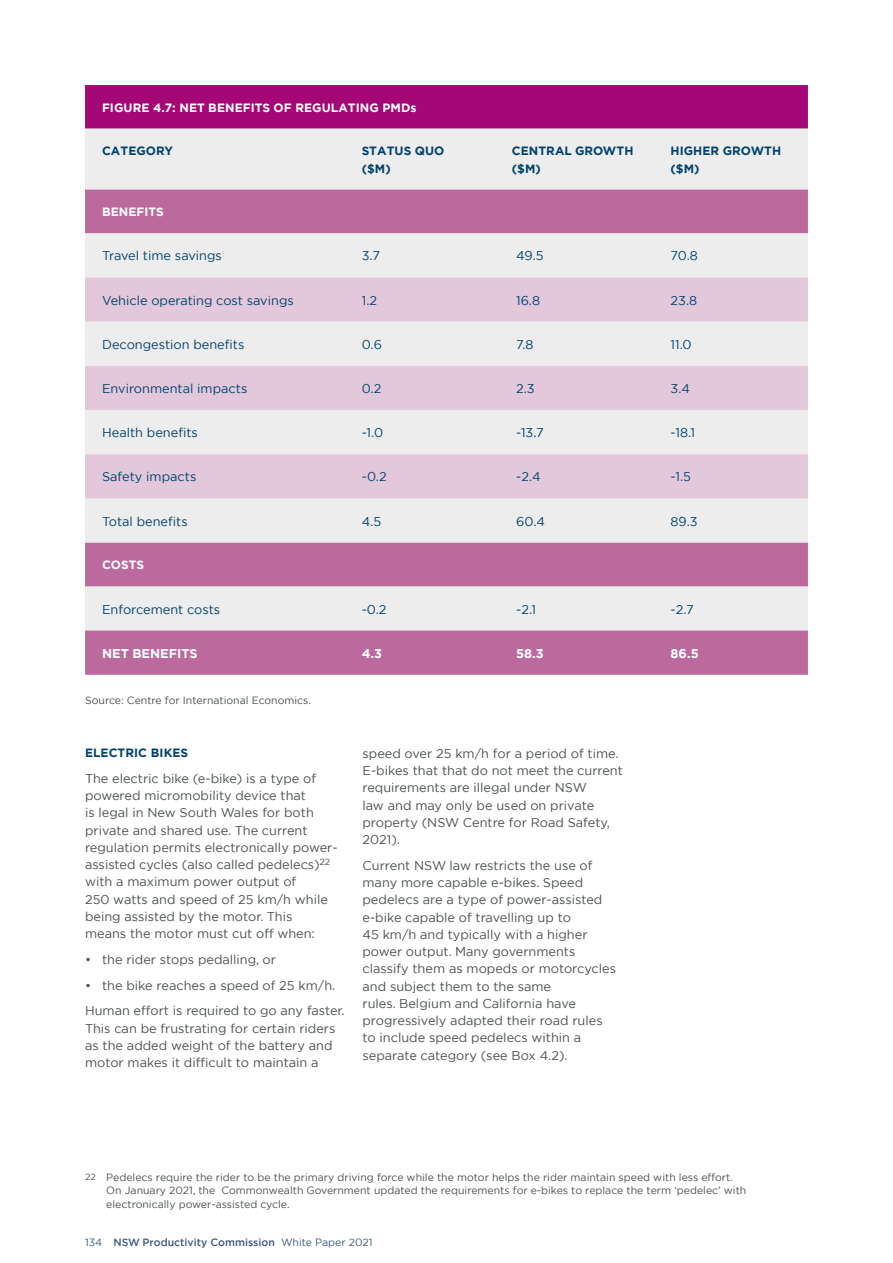
<style>
.page{position:relative;width:893px;height:1263px;background:#fff}
.page>*{position:absolute;margin:0;border:0;box-sizing:border-box;transform-origin:0 0}
.t1{font:12.75px/17.2px "Gotham";color:#4b5151}
.t2{font:12.75px "Gotham";color:#00426f}
.t3{font:700 12.75px "Gotham";color:#fff}
.t4{font:700 12px/17.2px "Gotham";letter-spacing:.005em;color:#00426f}
.t5{font:700 12px "Gotham";letter-spacing:.005em;color:#fff}
.t6{font:10.5px/13.5px "Gotham";color:#4b5151}
.t7{font:500 10.5px "Gotham";color:#3c5982}
.s1{font-size:9px}
.s2{font-weight:400}
</style>
<div class="page">
<div style="left:85px;top:85px;width:723px;height:44px;background:#a50776"></div>
<div style="left:85px;top:129px;width:723px;height:61px;background:#ededed"></div>
<svg style="left:85px;top:190px;width:723px;height:485px;background:#d4abc5"></svg>
<svg style="left:85px;top:277px;width:723px;height:221px;background:#e7d6e2"></svg>
<p class="t5" style="left:102px;top:99px;width:316px">FIGURE 4.7: NET BENEFITS OF REGULATING PMDs</p>
<p class="t4" style="left:102px;top:142px;width:73px">CATEGORY</p>
<p class="t4" style="left:362px;top:142px;width:84px">STATUS QUO ($M)</p>
<p class="t4" style="left:512px;top:142px;width:123px">CENTRAL GROWTH ($M)</p>
<p class="t4" style="left:670px;top:142px;width:112px">HIGHER GROWTH ($M)</p>
<p class="t5" style="left:102px;top:204px;width:63px">BENEFITS</p>
<p class="t2" style="left:102px;top:248px;width:121px">Travel time savings</p>
<p class="t2" style="left:362px;top:248px;width:20px">3.7</p>
<p class="t2" style="left:516px;top:248px;width:29px">49.5</p>
<p class="t2" style="left:671px;top:248px;width:29px">70.8</p>
<p class="t2" style="left:102px;top:292px;width:193px">Vehicle operating cost savings</p>
<p class="t2" style="left:362px;top:292px;width:17px">1.2</p>
<p class="t2" style="left:516px;top:292px;width:25px">16.8</p>
<p class="t2" style="left:671px;top:292px;width:28px">23.8</p>
<p class="t2" style="left:102px;top:336px;width:144px">Decongestion benefits</p>
<p class="t2" style="left:362px;top:336px;width:22px">0.6</p>
<p class="t2" style="left:516px;top:336px;width:19px">7.8</p>
<p class="t2" style="left:671px;top:336px;width:23px">11.0</p>
<p class="t2" style="left:102px;top:380px;width:147px">Environmental impacts</p>
<p class="t2" style="left:362px;top:380px;width:21px">0.2</p>
<p class="t2" style="left:516px;top:380px;width:20px">2.3</p>
<p class="t2" style="left:671px;top:380px;width:21px">3.4</p>
<p class="t2" style="left:102px;top:425px;width:97px">Health benefits</p>
<p class="t2" style="left:362px;top:425px;width:23px">-1.0</p>
<p class="t2" style="left:516px;top:425px;width:29px">-13.7</p>
<p class="t2" style="left:671px;top:425px;width:26px">-18.1</p>
<p class="t2" style="left:102px;top:469px;width:96px">Safety impacts</p>
<p class="t2" style="left:362px;top:469px;width:26px">-0.2</p>
<p class="t2" style="left:516px;top:469px;width:26px">-2.4</p>
<p class="t2" style="left:671px;top:469px;width:22px">-1.5</p>
<p class="t2" style="left:102px;top:513px;width:87px">Total benefits</p>
<p class="t2" style="left:362px;top:513px;width:21px">4.5</p>
<p class="t2" style="left:516px;top:513px;width:30px">60.4</p>
<p class="t2" style="left:671px;top:513px;width:29px">89.3</p>
<p class="t5" style="left:102px;top:557px;width:44px">COSTS</p>
<p class="t2" style="left:102px;top:601px;width:120px">Enforcement costs</p>
<p class="t2" style="left:362px;top:601px;width:26px">-0.2</p>
<p class="t2" style="left:516px;top:601px;width:21px">-2.1</p>
<p class="t2" style="left:671px;top:601px;width:25px">-2.7</p>
<p class="t3" style="left:102px;top:645px;width:97px">NET BENEFITS</p>
<p class="t3" style="left:362px;top:645px;width:22px">4.3</p>
<p class="t3" style="left:516px;top:645px;width:29px">58.3</p>
<p class="t3" style="left:671px;top:645px;width:30px">86.5</p>
<p class="t6" style="left:85px;top:694px;width:228px">Source: Centre for International Economics.</p>
<p class="t4" style="left:85px;top:744px;width:105px">ELECTRIC BIKES</p>
<p class="t1" style="left:85px;top:769px;width:254px">The electric bike (e-bike) is a type of powered micromobility device that<br>is legal in New South Wales for both private and shared use. The current regulation permits electronically power&shy;assisted cycles (also called pedelecs)<sup>22 </sup>with a maximum power output of<br>250 watts and speed of 25 km/h while being assisted by the motor. This<br>means the motor must cut off when:</p>
<p class="t1" style="left:85px;top:950px;width:192px">• the rider stops pedalling, or</p>
<p class="t1" style="left:85px;top:972px;width:261px;line-height:25.8px">• the bike reaches a speed of 25 km/h.<br>Human effort is required to go any faster.</p>
<p class="t1" style="left:85px;top:1019px;width:252px">This can be frustrating for certain riders as the added weight of the battery and motor makes it difficult to maintain a</p>
<p class="t1" style="left:362px;top:744px;width:262px">speed over 25 km/h for a period of time.<br>E-bikes that that do not meet the current requirements are illegal under NSW<br>law and may only be used on private property (NSW Centre for Road Safety,<br>2021).</p>
<p class="t1" style="left:362px;top:856px;width:255px">Current NSW law restricts the use of many more capable e-bikes. Speed pedelecs are a type of power-assisted e-bike capable of travelling up to<br>45 km/h and typically with a higher power output. Many governments classify them as mopeds or motorcycles and subject them to the same<br>rules. Belgium and California have progressively adapted their road rules to include speed pedelecs within a separate category (see Box 4.2).</p>
<p class="t6" style="left:106px;top:1170px;width:642px;text-indent:-21px"><span class="s1">22</span> Pedelecs require the rider to be the primary driving force while the motor helps the rider maintain speed with less effort.<br>On January 2021, the Commonwealth Government updated the requirements for e-bikes to replace the term ‘pedelec’ with electronically power-assisted cycle.</p>
<p class="t7" style="left:85px;top:1235px;width:289px"><span class="s2">134</span> NSW Productivity Commission <span class="s2">White Paper 2021</span></p>
</div>
